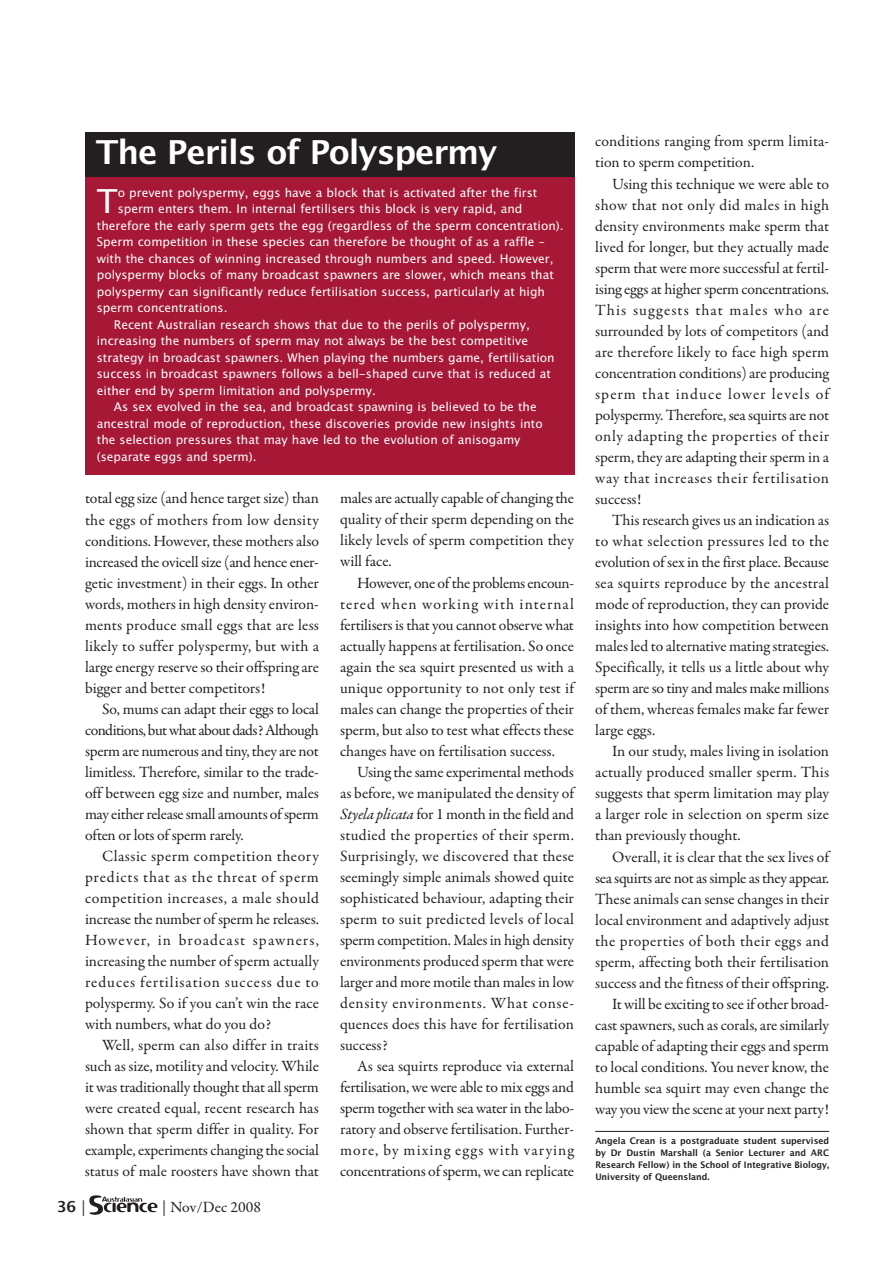
<style>
.page{position:relative;width:893px;height:1263px;background:#fff}
.page>*{position:absolute;margin:0;border:0;box-sizing:border-box;transform-origin:0 0}
.t1{font:700 33px "Lucida Grande";letter-spacing:-.035em;color:#fff}
.t2{font:33px "Lucida Grande";color:#fff}
.t3{font:15.75px/21px "Garamond Premr Pro";letter-spacing:-.005em;color:#231f20;text-align:justify}
.t4{font:700 15px "Lucida Grande";color:#231f20}
.t5{font:12px "Lucida Grande";color:#fff}
.t6{font:700 9px/12px "Lucida Grande";color:#231f20;text-align:justify;scale:.95 1}
.s1{font-family:"Garamond Premr Pro";font-weight:400;font-size:15.75px}
.s2{font-style:italic}
</style>
<div class="page">
<hr style="left:595px;top:1131px;width:234px;height:1px;background:#231f20">
<img style="left:90px;top:1195px;width:68px;height:19px">
<div style="left:85px;top:151px;width:489px;height:324px;background:#a61836"></div>
<div style="left:85px;top:132px;width:489px;height:45px;background:#231f20"></div>
<h1 class="t1" style="left:96px;top:133px;width:403px">The Perils of Polyspermy</h1>
<h1 class="t2" style="left:97px;top:182px;width:22px">T</h1>
<p class="t5" style="left:118px;top:185px;width:421px">o prevent polyspermy, eggs have a block that is activated after the first</p>
<p class="t5" style="left:118px;top:202px;width:406px">sperm enters them. In internal fertilisers this block is very rapid, and</p>
<p class="t5" style="left:97px;top:218px;width:468px">therefore the early sperm gets the egg (regardless of the sperm concentration).</p>
<p class="t5" style="left:97px;top:235px;width:449px">Sperm competition in these species can therefore be thought of as a raffle –</p>
<p class="t5" style="left:97px;top:251px;width:458px">with the chances of winning increased through numbers and speed. However,</p>
<p class="t5" style="left:97px;top:268px;width:458px">polyspermy blocks of many broadcast spawners are slower, which means that</p>
<p class="t5" style="left:97px;top:284px;width:450px">polyspermy can significantly reduce fertilisation success, particularly at high</p>
<p class="t5" style="left:97px;top:301px;width:132px">sperm concentrations.</p>
<p class="t5" style="left:114px;top:317px;width:417px">Recent Australian research shows that due to the perils of polyspermy,</p>
<p class="t5" style="left:97px;top:334px;width:433px">increasing the numbers of sperm may not always be the best competitive</p>
<p class="t5" style="left:97px;top:350px;width:459px">strategy in broadcast spawners. When playing the numbers game, fertilisation</p>
<p class="t5" style="left:97px;top:367px;width:456px">success in broadcast spawners follows a bell-shaped curve that is reduced at</p>
<p class="t5" style="left:97px;top:383px;width:281px">either end by sperm limitation and polyspermy.</p>
<p class="t5" style="left:114px;top:400px;width:424px">As sex evolved in the sea, and broadcast spawning is believed to be the</p>
<p class="t5" style="left:97px;top:416px;width:447px">ancestral mode of reproduction, these discoveries provide new insights into</p>
<p class="t5" style="left:97px;top:433px;width:425px">the selection pressures that may have led to the evolution of anisogamy</p>
<p class="t5" style="left:97px;top:449px;width:161px">(separate eggs and sperm).</p>
<p class="t3" style="left:85px;top:489px;width:235px">total egg size (and hence target size) than the eggs of mothers from low density conditions. However, these mothers also increased the ovicell size (and hence ener&shy;getic investment) in their eggs. In other words, mothers in high density environ&shy;ments produce small eggs that are less likely to suffer polyspermy, but with a large energy reserve so their offspring are bigger and better competitors!</p>
<p class="t3" style="left:85px;top:699px;width:235px;text-indent:17px">So, mums can adapt their eggs to local conditions,butwhataboutdads?Although sperm are numerous and tiny, they are not limitless. Therefore, similar to the trade&shy;off between egg size and number, males may eitherreleasesmallamounts ofsperm often or lots of sperm rarely.</p>
<p class="t3" style="left:85px;top:846px;width:235px;text-indent:17px">Classic sperm competition theory predicts that as the threat of sperm competition increases, a male should increase the number of sperm he releases.<br>However, in broadcast spawners, increasing the number of sperm actually reduces fertilisation success due to polyspermy. So if you can’t win the race with numbers, what do you do?</p>
<p class="t3" style="left:85px;top:1035px;width:235px;text-indent:17px">Well, sperm can also differ in traits such as size, motility and velocity. While it was traditionally thought that all sperm were created equal, recent research has shown that sperm differ in quality. For example, experiments changing the social status of male roosters have shown that</p>
<p class="t4" style="left:57px;top:1198px;width:30px">36 <span class="s1">|</span></p>
<p class="t3" style="left:162px;top:1198px;width:100px">| Nov/Dec 2008</p>
<p class="t3" style="left:340px;top:489px;width:235px">males are actually capable of changing the quality of their sperm depending on the likely levels of sperm competition they will face.</p>
<p class="t3" style="left:340px;top:573px;width:235px;text-indent:17px">However, one of the problems encoun&shy;tered when working with internal fertilisers is that you cannot observe what actually happens at fertilisation. So once again the sea squirt presented us with a unique opportunity to not only test if males can change the properties of their sperm, but also to test what effects these changes have on fertilisation success.</p>
<p class="t3" style="left:340px;top:762px;width:235px;text-indent:17px">Using the same experimental methods as before, we manipulated the density of <span class="s2">Styela plicata</span> for 1 month in the field and studied the properties of their sperm.<br>Surprisingly, we discovered that these seemingly simple animals showed quite sophisticated behaviour, adapting their sperm to suit predicted levels of local sperm competition. Males in high density environments produced sperm that were larger and more motile than males in low density environments. What conse&shy;quences does this have for fertilisation success?</p>
<p class="t3" style="left:340px;top:1056px;width:235px;text-indent:17px">As sea squirts reproduce via external fertilisation, we were able to mix eggs and sperm together with sea water in the labo&shy;ratory and observe fertilisation. Further&shy;more, by mixing eggs with varying concentrations of sperm, we can replicate</p>
<p class="t3" style="left:595px;top:132px;width:235px">conditions ranging from sperm limita&shy;tion to sperm competition.</p>
<p class="t3" style="left:595px;top:175px;width:235px;text-indent:17px">Using this technique we were able to show that not only did males in high density environments make sperm that lived for longer, but they actually made sperm that were more successful at fertil&shy;ising eggs at higher sperm concentrations.<br>This suggests that males who are surrounded by lots of competitors (and are therefore likely to face high sperm concentration conditions) are producing sperm that induce lower levels of polyspermy. Therefore, sea squirts are not only adapting the properties of their sperm, they are adapting their sperm in a way that increases their fertilisation success!</p>
<p class="t3" style="left:595px;top:511px;width:235px;text-indent:17px">This research gives us an indication as to what selection pressures led to the evolution of sex in the first place. Because sea squirts reproduce by the ancestral mode of reproduction, they can provide insights into how competition between males led to alternative mating strategies.<br>Specifically, it tells us a little about why sperm are so tiny and males make millions of them, whereas females make far fewer large eggs.</p>
<p class="t3" style="left:595px;top:742px;width:235px;text-indent:17px">In our study, males living in isolation actually produced smaller sperm. This suggests that sperm limitation may play a larger role in selection on sperm size than previously thought.</p>
<p class="t3" style="left:595px;top:848px;width:235px;text-align:right">Overall, it is clear that the sex lives of sea squirts are not as simple as they appear.<br>These animals can sense changes in their local environment and adaptively adjust the properties of both their eggs and sperm, affecting both their fertilisation success and the fitness of their offspring.<br>It will be exciting to see if other broad&shy;cast spawners, such as corals, are similarly capable of adapting their eggs and sperm to local conditions. You never know, the humble sea squirt may even change the way you view the scene at your next party!</p>
<p class="t6" style="left:595px;top:1135px;width:248px">Angela Crean is a postgraduate student supervised by Dr Dustin Marshall (a Senior Lecturer and ARC Research Fellow) in the School of Integrative Biology, University of Queensland.</p>
</div>
